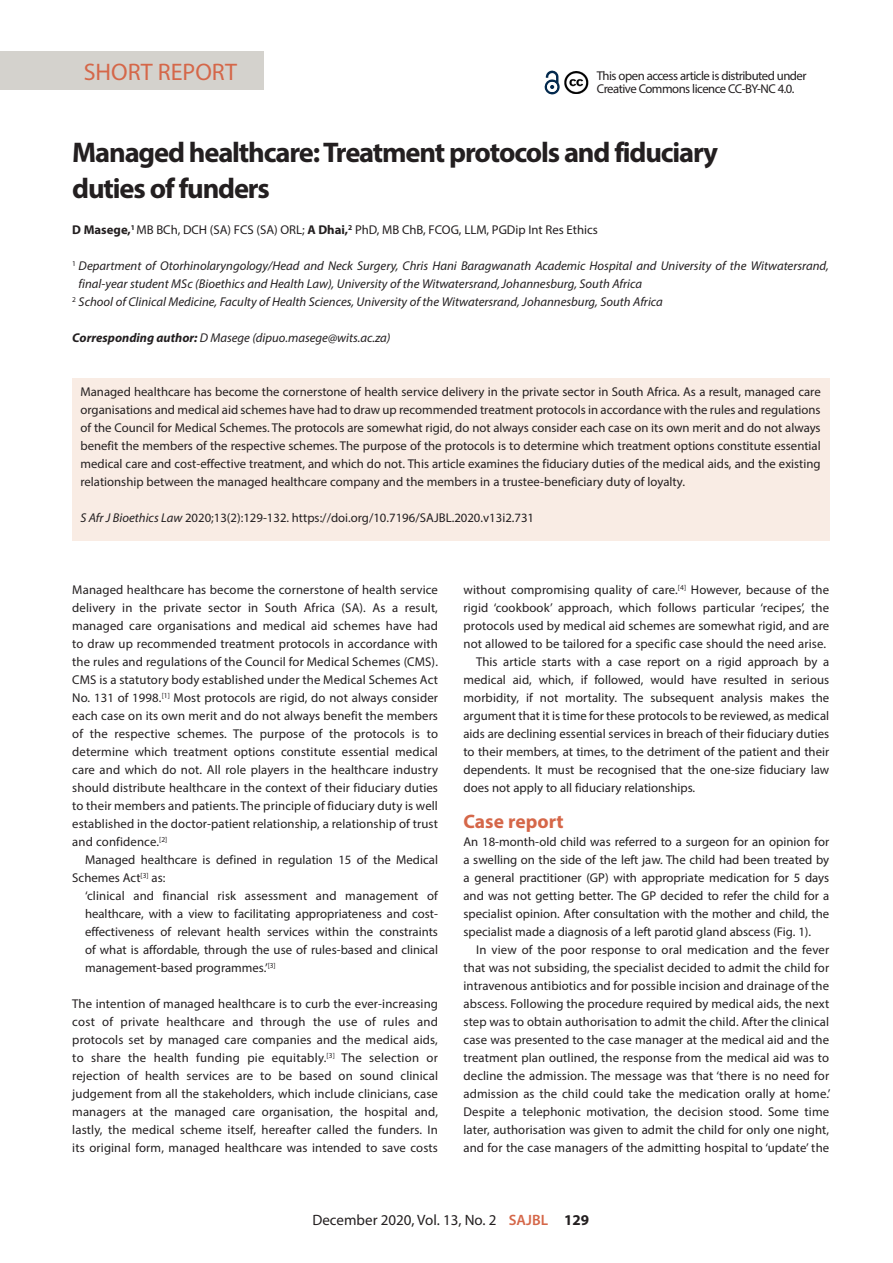
<style>
.page{position:relative;width:893px;height:1263px;background:#fff}
.page>*{position:absolute;margin:0;border:0;box-sizing:border-box;transform-origin:0 0}
.A_HEAD{font:700 28.5px/36px "Myriad Pro";letter-spacing:-.04em;color:#231f20}
.t1{font:24px "Myriad Pro";color:#d56749}
.B_HEAD{font:700 19.5px "Myriad Pro";color:#d56749}
.t2{font:15px "Myriad Pro";color:#231f20}
.BODY_TEXT_1ST_PARAGR{font:12.75px/18px "Myriad Pro";color:#231f20;text-align:justify}
.BODY_TEXT_INDENT{font:12.75px/18px "Myriad Pro";color:#231f20;text-align:justify}
.AUTHORS_DETAILS{font:italic 12.75px/18px "Myriad Pro";color:#231f20}
.CITELINE{font:12.75px "Myriad Pro";color:#231f20}
.AUTHORS_NAME_UNDER_A{font:12.75px "Myriad Pro";color:#231f20}
.BODY_TEXT_1ST_PARAGR-2{font:12.75px/13.5px "Myriad Pro";letter-spacing:-.04em;color:#231f20}
.CORRESPONDING_AUTHOR{font:italic 12.75px "Myriad Pro";color:#231f20}
.s1{font-weight:700}
.s2{font-style:italic}
.s3{font-weight:600;color:#d56749}
</style>
<div class="page">
<div style="left:0;top:51px;width:263px;height:39px;background:#d4d2cd"></div>
<svg style="left:544px;top:70px;width:16px;height:25px"></svg>
<img style="left:564px;top:71px;width:24px;height:23px">
<div style="left:72px;top:378px;width:757px;height:162px;background:#f9ece4"></div>
<h2 class="t1" style="left:84px;top:57px;width:155px">SHORT REPORT</h2>
<p class="BODY_TEXT_1ST_PARAGR-2" style="left:597px;top:69px;width:211px">This open access article is distributed under<br>Creative Commons licence CC-BY-NC 4.0.</p>
<p class="A_HEAD" style="left:72px;top:133px;width:647px">Managed healthcare: Treatment protocols and fiduciary duties of funders</p>
<p class="AUTHORS_NAME_UNDER_A" style="left:72px;top:222px;width:527px"><span class="s1">D Masege,</span><sup>1</sup> MB BCh, DCH (SA) FCS (SA) ORL; <span class="s1">A Dhai,</span><sup>2</sup> PhD, MB ChB, FCOG, LLM, PGDip Int Res Ethics</p>
<p class="AUTHORS_DETAILS" style="left:79px;top:257px;width:752px;text-indent:-6px"><sup>1</sup> Department of Otorhinolaryngology/Head and Neck Surgery, Chris Hani Baragwanath Academic Hospital and University of the Witwatersrand, final‑year student MSc (Bioethics and Health Law), University of the Witwatersrand,Johannesburg, South Africa</p>
<p class="AUTHORS_DETAILS" style="left:72px;top:293px;width:592px"><sup>2</sup> School of Clinical Medicine, Faculty of Health Sciences, University of the Witwatersrand, Johannesburg, South Africa</p>
<p class="CORRESPONDING_AUTHOR" style="left:72px;top:330px;width:320px"><span class="s1">Corresponding author:</span> D Masege (dipuo.masege@wits.ac.za)</p>
<p class="BODY_TEXT_1ST_PARAGR" style="left:80px;top:383px;width:742px">Managed healthcare has become the cornerstone of health service delivery in the private sector in South Africa. As a result, managed care organisations and medical aid schemes have had to draw up recommended treatment protocols in accordance with the rules and regulations of the Council for Medical Schemes. The protocols are somewhat rigid, do not always consider each case on its own merit and do not always benefit the members of the respective schemes. The purpose of the protocols is to determine which treatment options constitute essential medical care and cost-effective treatment, and which do not. This article examines the fiduciary duties of the medical aids, and the existing relationship between the managed healthcare company and the members in a trustee-beneficiary duty of loyalty.</p>
<p class="CITELINE" style="left:80px;top:510px;width:455px"><span class="s2">S Afr J Bioethics Law</span> 2020;13(2):129-132. https://doi.org/10.7196/SAJBL.2020.v13i2.731</p>
<p class="BODY_TEXT_1ST_PARAGR" style="left:72px;top:581px;width:367px">Managed healthcare has become the cornerstone of health service delivery in the private sector in South Africa (SA). As a result, managed care organisations and medical aid schemes have had to draw up recommended treatment protocols in accordance with the rules and regulations of the Council for Medical Schemes (CMS).<br>CMS is a statutory body established under the Medical Schemes Act No. 131 of 1998.<sup>[1]</sup> Most protocols are rigid, do not always consider each case on its own merit and do not always benefit the members of the respective schemes. The purpose of the protocols is to determine which treatment options constitute essential medical care and which do not. All role players in the healthcare industry should distribute healthcare in the context of their fiduciary duties to their members and patients. The principle of fiduciary duty is well established in the doctor-patient relationship, a relationship of trust and confidence.<sup>[2]</sup></p>
<p class="BODY_TEXT_INDENT" style="left:72px;top:851px;width:367px;text-indent:13px">Managed healthcare is defined in regulation 15 of the Medical<br>Schemes Act<sup>[3]</sup> as:</p>
<p class="BODY_TEXT_INDENT" style="left:85px;top:887px;width:354px">‘clinical and financial risk assessment and management of healthcare, with a view to facilitating appropriateness and cost&shy;effectiveness of relevant health services within the constraints of what is affordable, through the use of rules-based and clinical management-based programmes.’<sup>[3]</sup></p>
<p class="BODY_TEXT_1ST_PARAGR" style="left:72px;top:995px;width:367px">The intention of managed healthcare is to curb the ever-increasing cost of private healthcare and through the use of rules and protocols set by managed care companies and the medical aids, to share the health funding pie equitably.<sup>[3]</sup> The selection or rejection of health services are to be based on sound clinical judgement from all the stakeholders, which include clinicians, case managers at the managed care organisation, the hospital and, lastly, the medical scheme itself, hereafter called the funders. In its original form, managed healthcare was intended to save costs</p>
<p class="BODY_TEXT_1ST_PARAGR" style="left:463px;top:581px;width:367px">without compromising quality of care.<sup>[4]</sup> However, because of the rigid ‘cookbook’ approach, which follows particular ‘recipes’, the protocols used by medical aid schemes are somewhat rigid, and are not allowed to be tailored for a specific case should the need arise.</p>
<p class="BODY_TEXT_INDENT" style="left:463px;top:653px;width:367px;text-indent:13px">This article starts with a case report on a rigid approach by a medical aid, which, if followed, would have resulted in serious morbidity, if not mortality. The subsequent analysis makes the argument that it is time for these protocols to be reviewed, as medical aids are declining essential services in breach of their fiduciary duties to their members, at times, to the detriment of the patient and their dependents. It must be recognised that the one-size fiduciary law does not apply to all fiduciary relationships.</p>
<p class="B_HEAD" style="left:463px;top:809px;width:102px">Case report</p>
<p class="BODY_TEXT_1ST_PARAGR" style="left:463px;top:833px;width:367px">An 18-month-old child was referred to a surgeon for an opinion for a swelling on the side of the left jaw. The child had been treated by a general practitioner (GP) with appropriate medication for 5 days and was not getting better. The GP decided to refer the child for a specialist opinion. After consultation with the mother and child, the specialist made a diagnosis of a left parotid gland abscess (Fig. 1).</p>
<p class="BODY_TEXT_INDENT" style="left:463px;top:941px;width:368px;text-indent:13px">In view of the poor response to oral medication and the fever that was not subsiding, the specialist decided to admit the child for intravenous antibiotics and for possible incision and drainage of the abscess. Following the procedure required by medical aids, the next step was to obtain authorisation to admit the child. After the clinical case was presented to the case manager at the medical aid and the treatment plan outlined, the response from the medical aid was to decline the admission. The message was that ‘there is no need for admission as the child could take the medication orally at home.’ Despite a telephonic motivation, the decision stood. Some time later, authorisation was given to admit the child for only one night, and for the case managers of the admitting hospital to ‘update’ the</p>
<p class="t2" style="left:312px;top:1211px;width:278px">December 2020, Vol. 13, No. 2 <span class="s3">SAJBL</span> <span class="s1">129</span></p>
</div>
